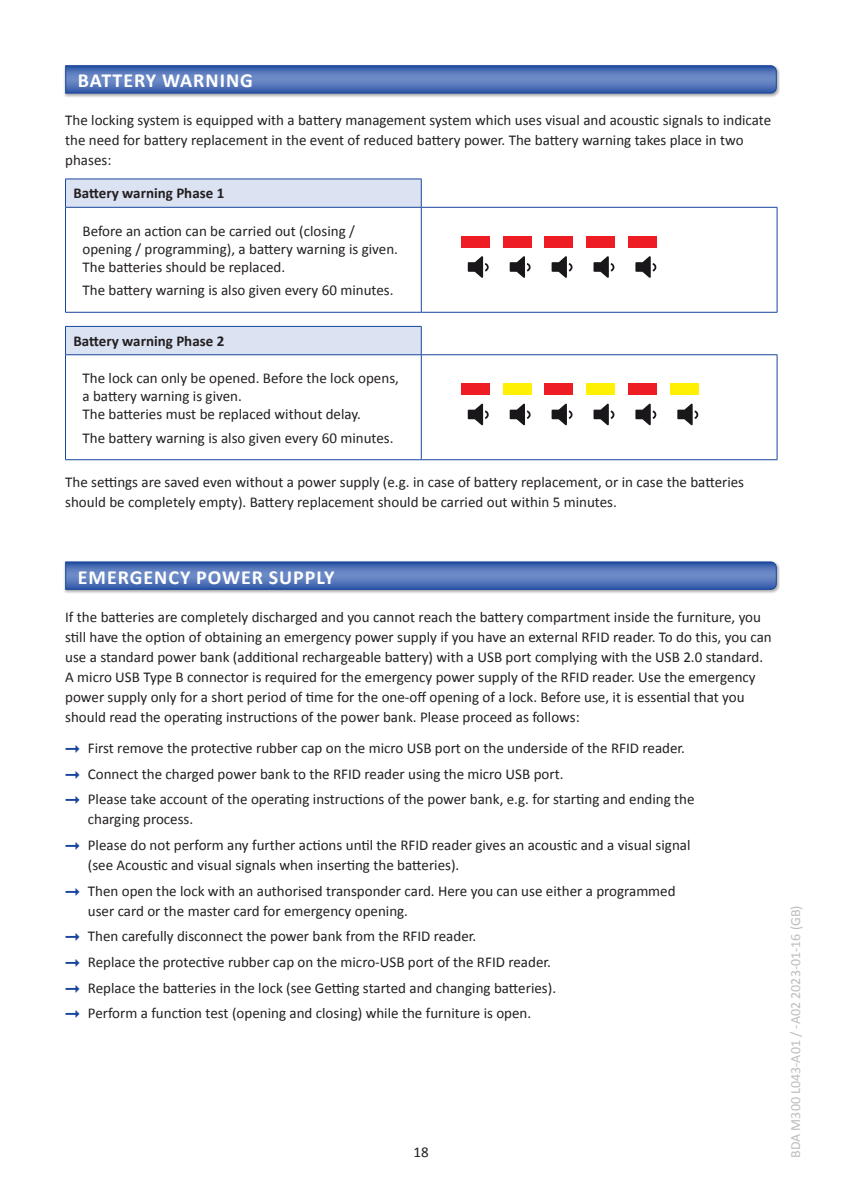
<style>
.page{position:relative;width:842px;height:1191px;background:#fff}
.page>*{position:absolute;margin:0;border:0;box-sizing:border-box;transform-origin:0 0}
.t1{font:700 20px "Calibri";letter-spacing:.05em;color:#fff}
.t2{font:15px/20px "Calibri";color:#231f20}
.t3{font:700 15px "Calibri";color:#231f20}
.t4{font:14px "Calibri";color:#bcbdc0}
</style>
<div class="page">
<div style="left:63px;top:64px;width:717px;height:34px;background:#231f20;opacity:.4"></div>
<svg style="left:65px;top:65px;width:712px;height:29px;background:#5072b7"></svg>
<svg style="left:66px;top:180px;width:711px;height:132px"></svg>
<div style="left:421px;top:207px;width:356px;height:105px;background:#fff"></div>
<hr style="left:65px;top:179px;width:357px;height:1px;background:#18469d">
<svg style="left:65px;top:179px;width:1px;height:28px"></svg>
<svg style="left:421px;top:179px;width:1px;height:28px"></svg>
<hr style="left:65px;top:207px;width:356px;height:1px;background:#18469d">
<hr style="left:65px;top:208px;width:1px;height:104px;background:#18469d">
<hr style="left:421px;top:207px;width:356px;height:1px;background:#18469d">
<hr style="left:421px;top:208px;width:1px;height:104px;background:#18469d">
<hr style="left:777px;top:208px;width:1px;height:104px;background:#18469d">
<hr style="left:65px;top:312px;width:356px;height:1px;background:#18469d">
<hr style="left:421px;top:312px;width:356px;height:1px;background:#18469d">
<div style="left:461px;top:236px;width:28px;height:11px;background:#ee1d23"></div>
<div style="left:503px;top:236px;width:28px;height:11px;background:#ee1d23"></div>
<div style="left:545px;top:236px;width:28px;height:11px;background:#ee1d23"></div>
<div style="left:587px;top:236px;width:28px;height:11px;background:#ee1d23"></div>
<div style="left:629px;top:236px;width:28px;height:11px;background:#ee1d23"></div>
<svg style="left:468px;top:256px;width:21px;height:22px"></svg>
<svg style="left:510px;top:256px;width:21px;height:22px"></svg>
<svg style="left:552px;top:256px;width:21px;height:22px"></svg>
<svg style="left:593px;top:256px;width:21px;height:22px"></svg>
<svg style="left:635px;top:256px;width:21px;height:22px"></svg>
<svg style="left:66px;top:327px;width:355px;height:132px"></svg>
<hr style="left:65px;top:326px;width:357px;height:1px;background:#18469d">
<svg style="left:65px;top:327px;width:1px;height:27px"></svg>
<svg style="left:421px;top:327px;width:1px;height:27px"></svg>
<hr style="left:65px;top:354px;width:356px;height:1px;background:#18469d">
<hr style="left:65px;top:355px;width:1px;height:104px;background:#18469d">
<hr style="left:421px;top:354px;width:356px;height:1px;background:#18469d">
<hr style="left:421px;top:355px;width:1px;height:104px;background:#18469d">
<hr style="left:777px;top:355px;width:1px;height:104px;background:#18469d">
<hr style="left:65px;top:459px;width:356px;height:1px;background:#18469d">
<hr style="left:421px;top:459px;width:356px;height:1px;background:#18469d">
<div style="left:461px;top:383px;width:28px;height:12px;background:#ee1d23"></div>
<div style="left:503px;top:383px;width:28px;height:12px;background:#fff101"></div>
<div style="left:545px;top:383px;width:28px;height:12px;background:#ee1d23"></div>
<div style="left:587px;top:383px;width:28px;height:12px;background:#fff101"></div>
<div style="left:629px;top:383px;width:28px;height:12px;background:#ee1d23"></div>
<div style="left:670px;top:383px;width:29px;height:12px;background:#fff101"></div>
<svg style="left:468px;top:403px;width:21px;height:22px"></svg>
<svg style="left:510px;top:403px;width:21px;height:22px"></svg>
<svg style="left:552px;top:403px;width:21px;height:22px"></svg>
<svg style="left:593px;top:403px;width:21px;height:22px"></svg>
<svg style="left:635px;top:403px;width:21px;height:22px"></svg>
<svg style="left:677px;top:403px;width:21px;height:22px"></svg>
<div style="left:63px;top:560px;width:717px;height:34px;background:#231f20;opacity:.4"></div>
<svg style="left:65px;top:561px;width:712px;height:29px;background:#5173b7"></svg>
<h1 class="t1" style="left:78px;top:68px;width:177px">BATTERY WARNING</h1>
<p class="t2" style="left:65px;top:110px;width:707px">The locking system is equipped with a battery management system which uses visual and acoustic signals to indicate the need for battery replacement in the event of reduced battery power. The battery warning takes place in two phases:</p>
<p class="t3" style="left:73px;top:184px;width:152px">Battery warning Phase 1</p>
<p class="t2" style="left:83px;top:221px;width:317px;line-height:18px">Before an action can be carried out (closing / opening / programming), a battery warning is given.<br>The batteries should be replaced.</p>
<p class="t2" style="left:83px;top:279px;width:312px">The battery warning is also given every 60 minutes.</p>
<p class="t3" style="left:73px;top:331px;width:152px">Battery warning Phase 2</p>
<p class="t2" style="left:83px;top:368px;width:318px;line-height:18px">The lock can only be opened. Before the lock opens, a battery warning is given.<br>The batteries must be replaced without delay.</p>
<p class="t2" style="left:83px;top:427px;width:312px">The battery warning is also given every 60 minutes.</p>
<p class="t2" style="left:65px;top:471px;width:680px">The settings are saved even without a power supply (e.g. in case of battery replacement, or in case the batteries should be completely empty). Battery replacement should be carried out within 5 minutes.</p>
<h1 class="t1" style="left:78px;top:564px;width:258px">EMERGENCY POWER SUPPLY</h1>
<p class="t2" style="left:65px;top:606px;width:708px">If the batteries are completely discharged and you cannot reach the battery compartment inside the furniture, you still have the option of obtaining an emergency power supply if you have an external RFID reader. To do this, you can use a standard power bank (additional rechargeable battery) with a USB port complying with the USB 2.0 standard.<br>A micro USB Type B connector is required for the emergency power supply of the RFID reader. Use the emergency power supply only for a short period of time for the one-off opening of a lock. Before use, it is essential that you should read the operating instructions of the power bank. Please proceed as follows:</p>
<p class="t2" style="left:88px;top:734px;width:608px;line-height:25.6px">First remove the protective rubber cap on the micro USB port on the underside of the RFID reader.<br>Connect the charged power bank to the RFID reader using the micro USB port.<br>Please take account of the operating instructions of the power bank, e.g. for starting and ending the</p>
<p class="t2" style="left:88px;top:806px;width:604px;line-height:25.6px">charging process.<br>Please do not perform any further actions until the RFID reader gives an acoustic and a visual signal</p>
<p class="t2" style="left:88px;top:851px;width:589px;line-height:25.6px">(see Acoustic and visual signals when inserting the batteries).<br>Then open the lock with an authorised transponder card. Here you can use either a programmed</p>
<p class="t2" style="left:88px;top:897px;width:470px;line-height:25.6px">user card or the master card for emergency opening.<br>Then carefully disconnect the power bank from the RFID reader.<br>Replace the protective rubber cap on the micro-USB port of the RFID reader.<br>Replace the batteries in the lock (see Getting started and changing batteries).<br>Perform a function test (opening and closing) while the furniture is open.</p>
<p class="t2" style="left:413px;top:1141px;width:17px">18</p>
<p class="t4" style="left:787px;top:1157px;width:254px;rotate:-90deg">BDA M300 L043-A01 / -A02 2023-01-16 (GB)</p>
</div>
